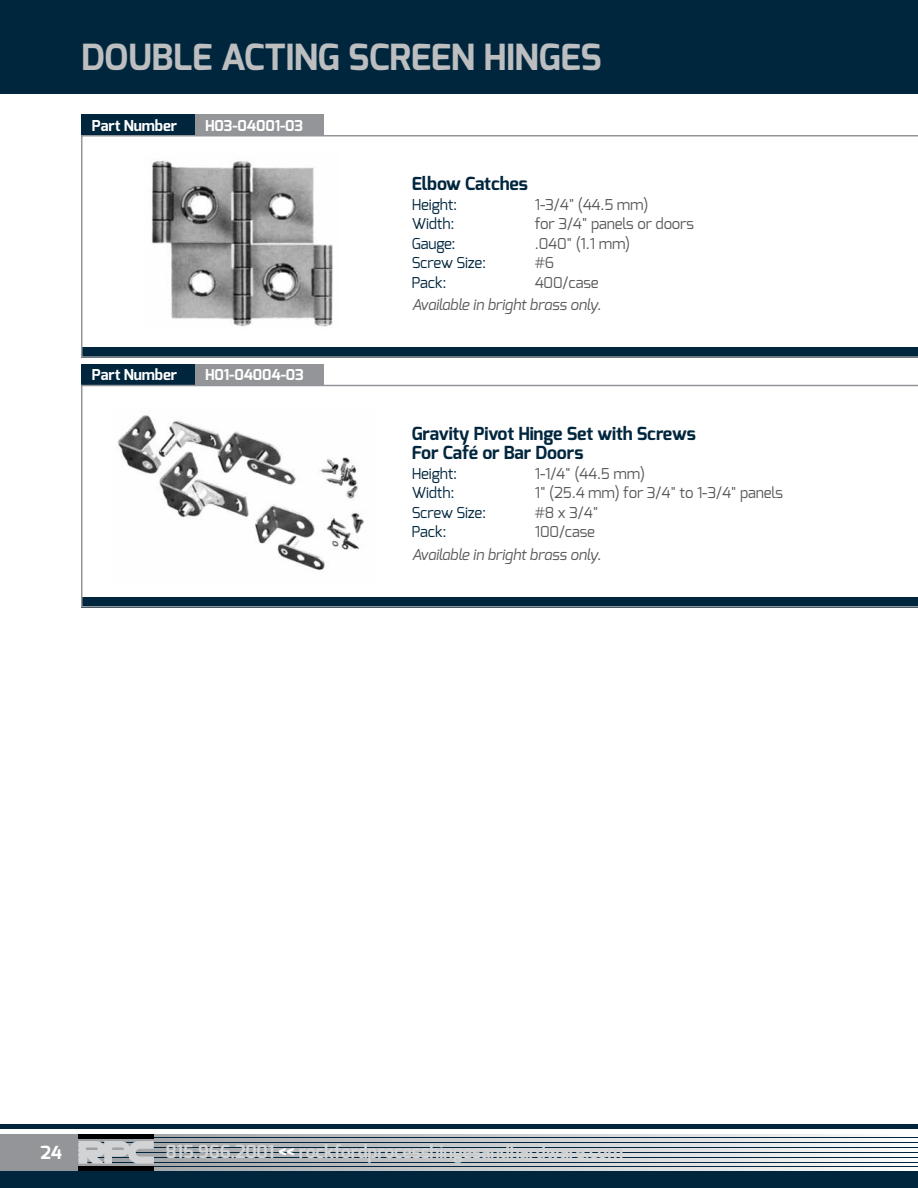
<style>
.page{position:relative;width:918px;height:1188px;background:#fff}
.page>*{position:absolute;margin:0;border:0;box-sizing:border-box;transform-origin:0 0}
.t1{font:700 36px "Exo";letter-spacing:-.01em;color:#bcbec0}
.t2{font:700 18px/19.5px "Exo";letter-spacing:-.01em;color:#00263e}
.t3{font:700 18px "Exo";letter-spacing:-.01em;color:#d1d3d4}
.t4{font:700 18px "Exo";color:#fff}
.t5{font:15px "Exo";letter-spacing:-.01em;color:#58595b}
.t6{font:15px "Exo";letter-spacing:-.01em;color:#00263e}
.t7{font:italic 15px "Exo";letter-spacing:-.01em;color:#58595b}
.t8{font:700 15px "Exo";letter-spacing:-.01em;color:#fff}
.s1{color:#fff}
</style>
<div class="page">
<svg style="left:0;top:1137px;width:918px;height:51px;background:#2e4c5f"></svg>
<svg style="left:154px;top:1134px;width:699px;height:3px;background:#cccdcf"></svg>
<svg style="left:78px;top:1139px;width:840px;height:3px;background:#cdced0"></svg>
<svg style="left:154px;top:1144px;width:764px;height:2px"></svg>
<svg style="left:154px;top:1149px;width:764px;height:2px"></svg>
<svg style="left:78px;top:1163px;width:840px;height:3px;background:#cdced0"></svg>
<svg style="left:154px;top:1168px;width:764px;height:3px"></svg>
<svg style="left:154px;top:1153px;width:764px;height:3px"></svg>
<svg style="left:154px;top:1158px;width:764px;height:3px"></svg>
<svg style="left:78px;top:1141px;width:76px;height:23px;background:#bcc0c3"></svg>
<div style="left:78px;top:1134px;width:76px;height:5px;background:#000"></div>
<div style="left:78px;top:1166px;width:76px;height:5px;background:#000"></div>
<div style="left:0;top:1134px;width:78px;height:37px;background:#939598"></div>
<div style="left:0;top:1124px;width:918px;height:5px;background:#00263e"></div>
<div style="left:0;top:0;width:918px;height:94px;background:#00263e"></div>
<img style="left:118px;top:415px;width:246px;height:156px">
<img style="left:151px;top:160px;width:182px;height:167px">
<div style="left:81px;top:597px;width:837px;height:11px;background:#00263e"></div>
<div style="left:81px;top:347px;width:837px;height:11px;background:#00263e"></div>
<div style="left:81px;top:115px;width:114px;height:20px;background:#00263e"></div>
<div style="left:195px;top:115px;width:128px;height:20px;background:#939598"></div>
<div style="left:81px;top:135px;width:837px;height:223px;border:2px solid #939598"></div>
<div style="left:81px;top:364px;width:114px;height:21px;background:#00263e"></div>
<div style="left:195px;top:364px;width:128px;height:21px;background:#939598"></div>
<div style="left:81px;top:385px;width:837px;height:223px;border:2px solid #939598"></div>
<h1 class="t1" style="left:81px;top:34px;width:522px">DOUBLE ACTING SCREEN HINGES</h1>
<p class="t8" style="left:92px;top:116px;width:87px">Part Number</p>
<p class="t8" style="left:205px;top:116px;width:100px">H03-04001-03</p>
<p class="t8" style="left:92px;top:365px;width:87px">Part Number</p>
<p class="t8" style="left:205px;top:365px;width:100px">H01-04004-03</p>
<p class="t2" style="left:412px;top:174px;width:118px">Elbow Catches</p>
<p class="t6" style="left:412px;top:195px;width:47px">Height:</p>
<p class="t5" style="left:535px;top:195px;width:115px">1-3/4" (44.5 mm)</p>
<p class="t6" style="left:412px;top:214px;width:44px">Width:</p>
<p class="t5" style="left:535px;top:214px;width:161px">for 3/4" panels or doors</p>
<p class="t6" style="left:412px;top:234px;width:45px">Gauge:</p>
<p class="t5" style="left:535px;top:234px;width:97px">.040" (1.1 mm)</p>
<p class="t6" style="left:412px;top:253px;width:76px">Screw Size:</p>
<p class="t5" style="left:535px;top:253px;width:21px">#6</p>
<p class="t6" style="left:412px;top:273px;width:36px">Pack:</p>
<p class="t5" style="left:535px;top:273px;width:66px">400/case</p>
<p class="t7" style="left:412px;top:295px;width:191px">Available in bright brass only.</p>
<p class="t2" style="left:412px;top:424px;width:286px">Gravity Pivot Hinge Set with Screws<br>For Café or Bar Doors</p>
<p class="t6" style="left:412px;top:464px;width:47px">Height:</p>
<p class="t5" style="left:535px;top:464px;width:112px">1-1/4" (44.5 mm)</p>
<p class="t6" style="left:412px;top:483px;width:44px">Width:</p>
<p class="t5" style="left:535px;top:483px;width:250px">1" (25.4 mm) for 3/4" to 1-3/4" panels</p>
<p class="t6" style="left:412px;top:503px;width:76px">Screw Size:</p>
<p class="t5" style="left:535px;top:503px;width:65px">#8 x 3/4"</p>
<p class="t6" style="left:412px;top:522px;width:36px">Pack:</p>
<p class="t5" style="left:535px;top:522px;width:62px">100/case</p>
<p class="t7" style="left:412px;top:545px;width:191px">Available in bright brass only.</p>
<p class="t4" style="left:40px;top:1141px;width:23px">24</p>
<p class="t3" style="left:166px;top:1140px;width:459px">815.966.2001 <span class="s1">&lt;&lt;</span> rockfordprocesshingesandhardware.com</p>
</div>
